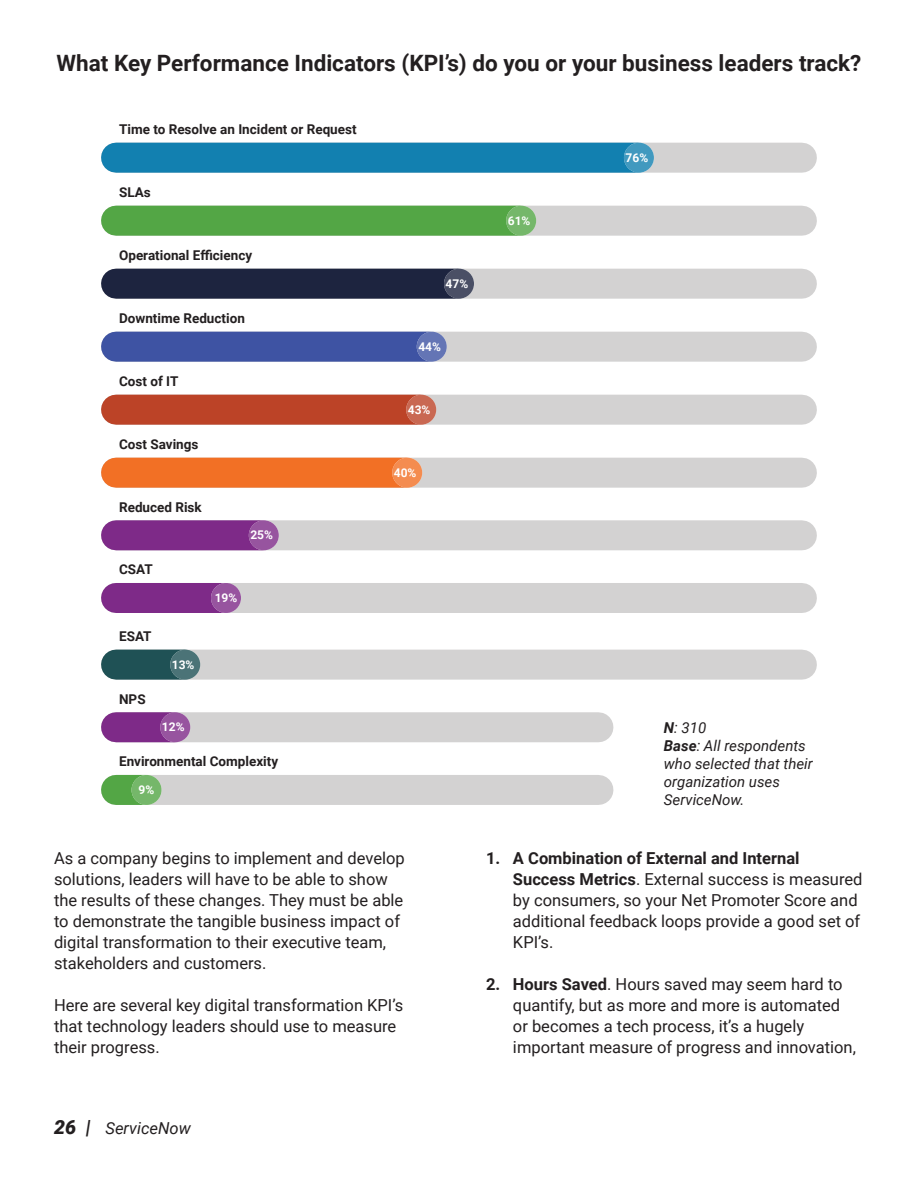
<style>
.page{position:relative;width:918px;height:1188px;background:#fff}
.page>*{position:absolute;margin:0;border:0;box-sizing:border-box;transform-origin:0 0}
.t1{font:700 22.5px "Roboto";color:#231f20}
.t2{font:italic 900 19.5px "Roboto";color:#231f20}
.t3{font:16.5px/21px "Roboto";color:#231f20}
.t4{font:italic 16.5px "Roboto";color:#231f20}
.t5{font:italic 15px/18px "Roboto";color:#231f20}
.t6{font:700 13.5px "Roboto";color:#231f20}
.t7{font:700 12px "Roboto";color:#fff}
.s1{font-weight:700}
</style>
<div class="page">
<div style="left:116px;top:143px;width:686px;height:30px;background:#d3d2d2"></div>
<div style="left:116px;top:143px;width:521px;height:30px;background:#1280b0"></div>
<div style="left:116px;top:206px;width:686px;height:30px;background:#d3d2d2"></div>
<div style="left:116px;top:206px;width:404px;height:30px;background:#53a645"></div>
<div style="left:116px;top:269px;width:686px;height:30px;background:#d3d2d2"></div>
<div style="left:116px;top:269px;width:342px;height:30px;background:#1d243f"></div>
<div style="left:116px;top:332px;width:686px;height:30px;background:#d3d2d2"></div>
<div style="left:116px;top:332px;width:313px;height:30px;background:#3e53a3"></div>
<div style="left:116px;top:395px;width:686px;height:30px;background:#d3d2d2"></div>
<div style="left:116px;top:395px;width:304px;height:30px;background:#bc4327"></div>
<div style="left:116px;top:458px;width:686px;height:30px;background:#d3d2d2"></div>
<div style="left:116px;top:458px;width:290px;height:30px;background:#f27025"></div>
<div style="left:116px;top:520px;width:686px;height:30px;background:#d3d2d2"></div>
<div style="left:116px;top:520px;width:146px;height:30px;background:#7e2a88"></div>
<div style="left:116px;top:583px;width:686px;height:30px;background:#d3d2d2"></div>
<div style="left:116px;top:583px;width:109px;height:30px;background:#7e2a88"></div>
<div style="left:624px;top:143px;width:30px;height:30px;background:#4199bf;border-radius:50%"></div>
<div style="left:506px;top:206px;width:30px;height:30px;background:#75b76a;border-radius:50%"></div>
<div style="left:444px;top:269px;width:30px;height:30px;background:#4a4f65;border-radius:50%"></div>
<div style="left:417px;top:332px;width:30px;height:30px;background:#6475b5;border-radius:50%"></div>
<div style="left:406px;top:395px;width:30px;height:30px;background:#c96852;border-radius:50%"></div>
<div style="left:392px;top:458px;width:30px;height:30px;background:#f48c50;border-radius:50%"></div>
<div style="left:249px;top:520px;width:30px;height:30px;background:#97549f;border-radius:50%"></div>
<div style="left:211px;top:583px;width:30px;height:30px;background:#97549f;border-radius:50%"></div>
<div style="left:116px;top:650px;width:686px;height:30px;background:#d3d2d2"></div>
<div style="left:116px;top:650px;width:68px;height:30px;background:#1f5155"></div>
<div style="left:116px;top:712px;width:482px;height:30px;background:#d3d2d2"></div>
<div style="left:116px;top:712px;width:58px;height:30px;background:#7e2a88"></div>
<div style="left:116px;top:775px;width:482px;height:30px;background:#d3d2d2"></div>
<div style="left:116px;top:775px;width:29px;height:30px;background:#53a645"></div>
<div style="left:170px;top:650px;width:30px;height:30px;background:#4b7377;border-radius:50%"></div>
<div style="left:160px;top:712px;width:30px;height:30px;background:#97549f;border-radius:50%"></div>
<div style="left:132px;top:775px;width:30px;height:30px;background:#75b76a;border-radius:50%"></div>
<h1 class="t1" style="left:56px;top:47px;width:807px">What Key Performance Indicators (KPI’s) do you or your business leaders track?</h1>
<p class="t6" style="left:119px;top:120px;width:239px">Time to Resolve an Incident or Request</p>
<p class="t6" style="left:119px;top:183px;width:33px">SLAs</p>
<p class="t6" style="left:119px;top:246px;width:135px">Operational Efficiency</p>
<p class="t6" style="left:119px;top:309px;width:127px">Downtime Reduction</p>
<p class="t6" style="left:119px;top:372px;width:61px">Cost of IT</p>
<p class="t6" style="left:119px;top:435px;width:81px">Cost Savings</p>
<p class="t6" style="left:119px;top:498px;width:84px">Reduced Risk</p>
<p class="t6" style="left:119px;top:560px;width:35px">CSAT</p>
<p class="t6" style="left:119px;top:627px;width:34px">ESAT</p>
<p class="t6" style="left:119px;top:689px;width:28px">NPS</p>
<p class="t7" style="left:172px;top:656px;width:24px">13%</p>
<p class="t7" style="left:162px;top:719px;width:24px">12%</p>
<p class="t7" style="left:215px;top:589px;width:24px">19%</p>
<p class="t7" style="left:250px;top:527px;width:24px">25%</p>
<p class="t6" style="left:119px;top:752px;width:161px">Environmental Complexity</p>
<p class="t7" style="left:139px;top:781px;width:17px">9%</p>
<p class="t7" style="left:446px;top:275px;width:24px">47%</p>
<p class="t7" style="left:418px;top:338px;width:24px">44%</p>
<p class="t7" style="left:408px;top:401px;width:24px">43%</p>
<p class="t7" style="left:394px;top:464px;width:24px">40%</p>
<p class="t3" style="left:54px;top:847px;width:352px">As a company begins to implement and develop solutions, leaders will have to be able to show the results of these changes. They must be able to demonstrate the tangible business impact of digital transformation to their executive team, stakeholders and customers.</p>
<p class="t3" style="left:54px;top:994px;width:351px">Here are several key digital transformation KPI’s that technology leaders should use to measure their progress.</p>
<p class="t7" style="left:508px;top:212px;width:24px">61%</p>
<p class="t7" style="left:626px;top:149px;width:24px">76%</p>
<p class="t5" style="left:664px;top:718px;width:150px"><span class="s1">N</span>: 310<br><span class="s1">Base</span>: All respondents who selected that their organization uses<br>ServiceNow.</p>
<p class="t3" style="left:513px;top:847px;width:351px;text-indent:-27px"><span class="s1">1. A Combination of External and Internal Success Metrics</span>. External success is measured by consumers, so your Net Promoter Score and additional feedback loops provide a good set of KPI’s.</p>
<p class="t3" style="left:513px;top:973px;width:344px;text-indent:-27px"><span class="s1">2. Hours Saved</span>. Hours saved may seem hard to quantify, but as more and more is automated or becomes a tech process, it’s a hugely important measure of progress and innovation,</p>
<p class="t2" style="left:54px;top:1113px;width:38px">26 |</p>
<p class="t4" style="left:105px;top:1116px;width:87px">ServiceNow</p>
</div>
